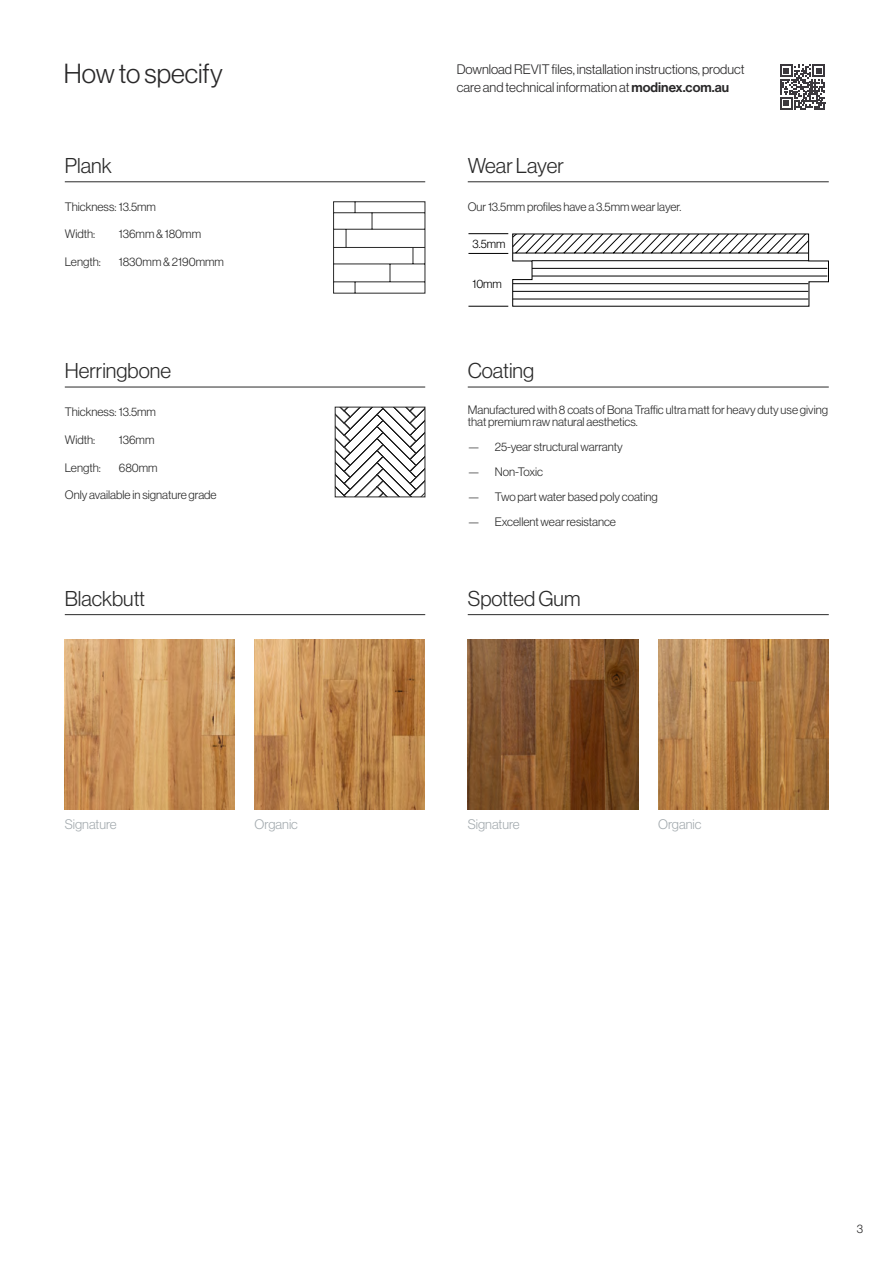
<style>
.page{position:relative;width:893px;height:1263px;background:#fff}
.page>*{position:absolute;margin:0;border:0;box-sizing:border-box;transform-origin:0 0}
.t1{font:27px "N Haas Grotesk DS Pro 45 Lt";color:#292829}
.t2{font:21px "N Haas Grotesk DS Pro 45 Lt";color:#2a2a2a}
.t3{font:13.5px/18px "N Haas Grotesk DS Pro 45 Lt";color:#292829}
.t4{font:13.5px "N Haas Grotesk DS Pro 45 Lt";color:#a4abaf}
.t5{font:12px/12px "N Haas Grotesk DS Pro 45 Lt";color:#2a2a2a}
.t6{font:12px "N Haas Grotesk DS Pro 45 Lt";color:#292829}
.t7{font:11.85px "N Haas Grotesk DS Pro 45 Lt";color:#000}
.s1{font-family:"N Haas Grotesk DS Pro 65 Md"}
</style>
<div class="page">
<svg style="left:780px;top:64px;width:45px;height:45px"></svg>
<hr style="left:65px;top:182px;width:360px;height:1px;background:#2a2a2a">
<hr style="left:65px;top:387px;width:360px;height:1px;background:#2a2a2a">
<hr style="left:468px;top:182px;width:361px;height:1px;background:#2a2a2a">
<svg style="left:512px;top:233px;width:317px;height:74px"></svg>
<hr style="left:468px;top:233px;width:40px;height:1px;background:#000">
<hr style="left:468px;top:253px;width:40px;height:1px;background:#000">
<hr style="left:468px;top:306px;width:40px;height:1px;background:#000">
<svg style="left:337px;top:409px;width:86px;height:86px"></svg>
<div style="left:335px;top:407px;width:90px;height:90px;border:1px solid #2a2a2a"></div>
<svg style="left:333px;top:201px;width:92px;height:93px"></svg>
<hr style="left:468px;top:387px;width:361px;height:1px;background:#2a2a2a">
<hr style="left:65px;top:614px;width:360px;height:1px;background:#2a2a2a">
<hr style="left:468px;top:614px;width:361px;height:1px;background:#2a2a2a">
<img style="left:65px;top:639px;width:170px;height:170px">
<img style="left:468px;top:639px;width:170px;height:171px">
<img style="left:255px;top:639px;width:170px;height:170px">
<img style="left:658px;top:639px;width:171px;height:171px">
<h1 class="t1" style="left:64px;top:59px;width:161px">How to specify</h1>
<p class="t3" style="left:457px;top:60px;width:289px">Download REVIT files, installation instructions, product care and technical information at <span class="s1">modinex.com.au</span></p>
<h2 class="t2" style="left:65px;top:153px;width:48px">Plank</h2>
<p class="t5" style="left:65px;top:201px;width:93px">Thickness: 13.5mm</p>
<p class="t5" style="left:65px;top:228px;width:32px">Width:</p>
<p class="t5" style="left:119px;top:228px;width:84px">136mm &amp; 180mm</p>
<p class="t5" style="left:65px;top:256px;width:38px">Length:</p>
<p class="t5" style="left:119px;top:256px;width:107px">1830mm &amp; 2190mmm</p>
<h2 class="t2" style="left:65px;top:359px;width:108px">Herringbone</h2>
<p class="t5" style="left:65px;top:406px;width:93px">Thickness: 13.5mm</p>
<p class="t5" style="left:65px;top:434px;width:32px">Width:</p>
<p class="t5" style="left:119px;top:434px;width:37px">136mm</p>
<p class="t5" style="left:65px;top:461px;width:38px">Length:</p>
<p class="t5" style="left:119px;top:461px;width:40px">680mm</p>
<p class="t5" style="left:65px;top:489px;width:153px">Only available in signature grade</p>
<h2 class="t2" style="left:468px;top:153px;width:98px">Wear Layer</h2>
<p class="t5" style="left:468px;top:201px;width:215px">Our 13.5mm profiles have a 3.5mm wear layer.</p>
<p class="t7" style="left:472px;top:237px;width:34px">3.5mm</p>
<p class="t7" style="left:472px;top:277px;width:31px">10mm</p>
<h2 class="t2" style="left:468px;top:359px;width:68px">Coating</h2>
<p class="t5" style="left:468px;top:404px;width:362px">Manufactured with 8 coats of Bona Traffic ultra matt for heavy duty use giving that premium raw natural aesthetics.</p>
<p class="t5" style="left:468px;top:441px;width:157px">— 25-year structural warranty</p>
<p class="t5" style="left:468px;top:466px;width:77px">— Non-Toxic</p>
<p class="t5" style="left:468px;top:490px;width:191px">— Two part water based poly coating</p>
<p class="t5" style="left:468px;top:515px;width:150px">— Excellent wear resistance</p>
<h2 class="t2" style="left:65px;top:586px;width:82px">Blackbutt</h2>
<h2 class="t2" style="left:468px;top:586px;width:114px">Spotted Gum</h2>
<p class="t4" style="left:65px;top:816px;width:53px">Signature</p>
<p class="t4" style="left:255px;top:816px;width:45px">Organic</p>
<p class="t4" style="left:468px;top:816px;width:53px">Signature</p>
<p class="t4" style="left:658px;top:816px;width:45px">Organic</p>
<p class="t6" style="left:857px;top:1222px;width:8px">3</p>
</div>
